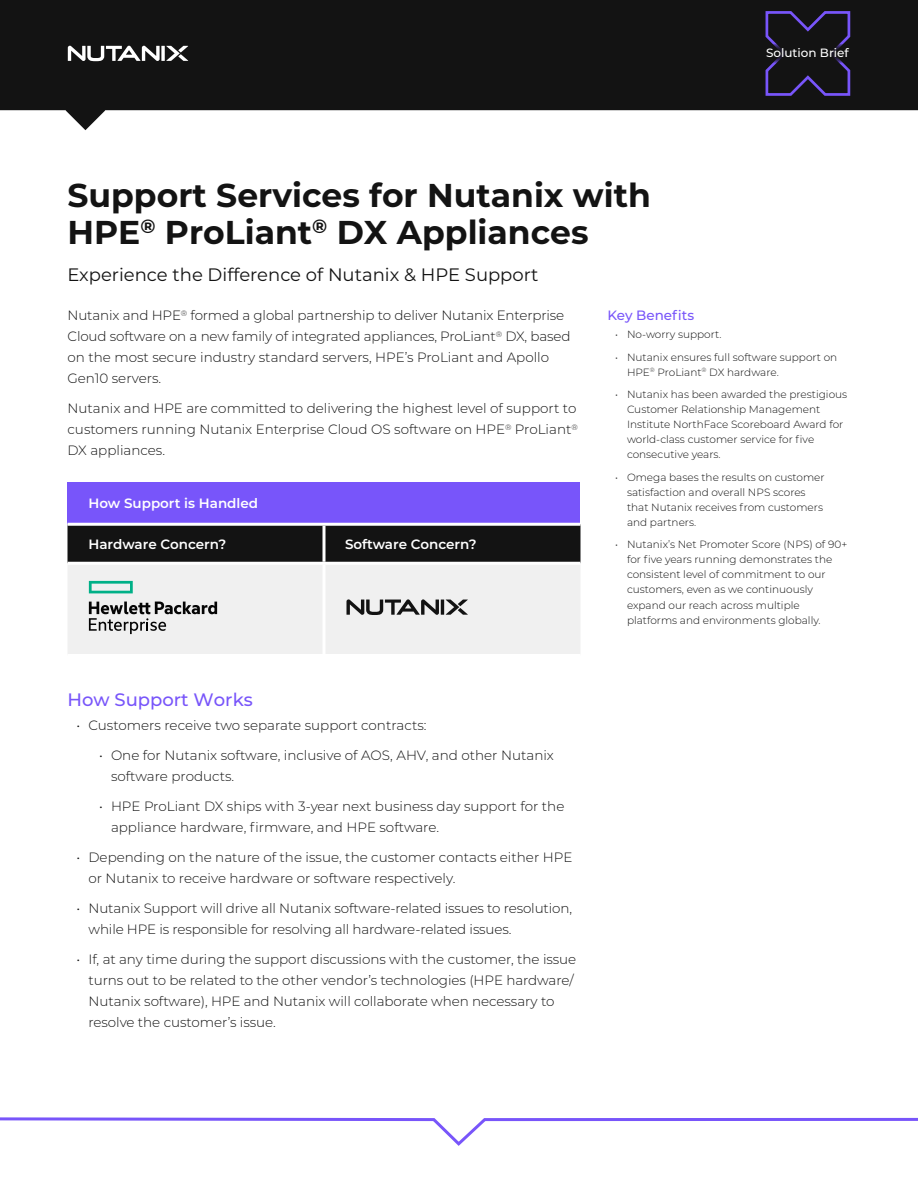
<style>
.page{position:relative;width:918px;height:1188px;background:#fff}
.page>*{position:absolute;margin:0;border:0;box-sizing:border-box;transform-origin:0 0}
.t1{font:700 33px/37.5px "Montserrat";color:#131313}
.t2{font:18px "Montserrat";color:#131313}
.t3{font:500 18px "Montserrat";color:#7855fa}
.t4{font:300 13.5px/21px "Montserrat";letter-spacing:-.005em;color:#131313}
.t5{font:600 13.5px "Montserrat";color:#fff}
.t6{font:500 13.5px "Montserrat";color:#7855fa}
.t7{font:500 12px "Montserrat";color:#fff}
.t8{font:300 10.5px/15px "Montserrat";color:#131313}
</style>
<div class="page">
<svg style="left:0;top:0;width:918px;height:130px;fill:#131313"></svg>
<svg style="left:0;top:1117px;width:918px;height:29px"></svg>
<svg style="left:766px;top:11px;width:84px;height:85px;background:#231d38"></svg>
<svg style="left:68px;top:46px;width:120px;height:15px"></svg>
<div style="left:747px;top:42px;width:122px;height:23px;background:#131313;border-radius:50%"></div>
<div style="left:68px;top:482px;width:512px;height:42px;background:#7855fa"></div>
<div style="left:68px;top:526px;width:512px;height:36px;background:#131313"></div>
<div style="left:68px;top:565px;width:512px;height:89px;background:#f0f0f0"></div>
<svg style="left:322px;top:526px;width:4px;height:36px"></svg>
<hr style="left:322px;top:565px;width:4px;height:89px;background:#fff">
<hr style="left:68px;top:523px;width:256px;height:3px;background:#fff">
<hr style="left:324px;top:523px;width:256px;height:3px;background:#fff">
<svg style="left:89px;top:581px;width:44px;height:12px"></svg>
<svg style="left:89px;top:602px;width:128px;height:32px"></svg>
<svg style="left:346px;top:599px;width:122px;height:16px"></svg>
<h1 class="t1" style="left:68px;top:175px;width:585px">Support Services for Nutanix with<br>HPE<sup>®</sup> ProLiant<sup>®</sup> DX Appliances</h1>
<p class="t7" style="left:766px;top:45px;width:84px">Solution Brief</p>
<h2 class="t2" style="left:68px;top:262px;width:473px">Experience the Difference of Nutanix &amp; HPE Support</h2>
<p class="t4" style="left:67px;top:305px;width:505px">Nutanix and HPE<sup>®</sup> formed a global partnership to deliver Nutanix Enterprise Cloud software on a new family of integrated appliances, ProLiant<sup>®</sup> DX, based on the most secure industry standard servers, HPE’s ProLiant and Apollo Gen10 servers.</p>
<p class="t4" style="left:67px;top:398px;width:512px;text-align:justify">Nutanix and HPE are committed to delivering the highest level of support to customers running Nutanix Enterprise Cloud OS software on HPE<sup>®</sup> ProLiant<sup>® </sup>DX appliances.</p>
<p class="t5" style="left:88px;top:494px;width:171px">How Support is Handled</p>
<p class="t5" style="left:88px;top:534px;width:139px">Hardware Concern?</p>
<p class="t5" style="left:345px;top:534px;width:133px">Software Concern?</p>
<h2 class="t3" style="left:68px;top:687px;width:187px">How Support Works</h2>
<p class="t4" style="left:76px;top:714px;width:352px">• Customers receive two separate support contracts:</p>
<p class="t4" style="left:111px;top:744px;width:444px;text-indent:-12px">• One for Nutanix software, inclusive of AOS, AHV, and other Nutanix software products.</p>
<p class="t4" style="left:111px;top:795px;width:455px;text-indent:-12px">• HPE ProLiant DX ships with 3-year next business day support for the appliance hardware, firmware, and HPE software.</p>
<p class="t4" style="left:89px;top:846px;width:485px;text-indent:-12px">• Depending on the nature of the issue, the customer contacts either HPE or Nutanix to receive hardware or software respectively.</p>
<p class="t4" style="left:89px;top:897px;width:485px;text-indent:-12px">• Nutanix Support will drive all Nutanix software-related issues to resolution, while HPE is responsible for resolving all hardware-related issues.</p>
<p class="t4" style="left:89px;top:948px;width:489px;text-indent:-12px">• If, at any time during the support discussions with the customer, the issue turns out to be related to the other vendor’s technologies (HPE hardware/ Nutanix software), HPE and Nutanix will collaborate when necessary to resolve the customer’s issue.</p>
<p class="t6" style="left:608px;top:306px;width:88px">Key Benefits</p>
<p class="t8" style="left:615px;top:327px;width:108px">• No-worry support.</p>
<p class="t8" style="left:627px;top:349px;width:212px;text-indent:-12px">• Nutanix ensures full software support on<br>HPE<sup>®</sup> ProLiant<sup>®</sup> DX hardware.</p>
<p class="t8" style="left:627px;top:387px;width:222px;text-indent:-12px">• Nutanix has been awarded the prestigious Customer Relationship Management Institute NorthFace Scoreboard Award for world-class customer service for five consecutive years.</p>
<p class="t8" style="left:627px;top:469px;width:199px;text-indent:-12px">• Omega bases the results on customer satisfaction and overall NPS scores that Nutanix receives from customers and partners.</p>
<p class="t8" style="left:627px;top:537px;width:222px;text-indent:-12px">• Nutanix’s Net Promoter Score (NPS) of 90+ for five years running demonstrates the consistent level of commitment to our customers, even as we continuously expand our reach across multiple platforms and environments globally.</p>
</div>
